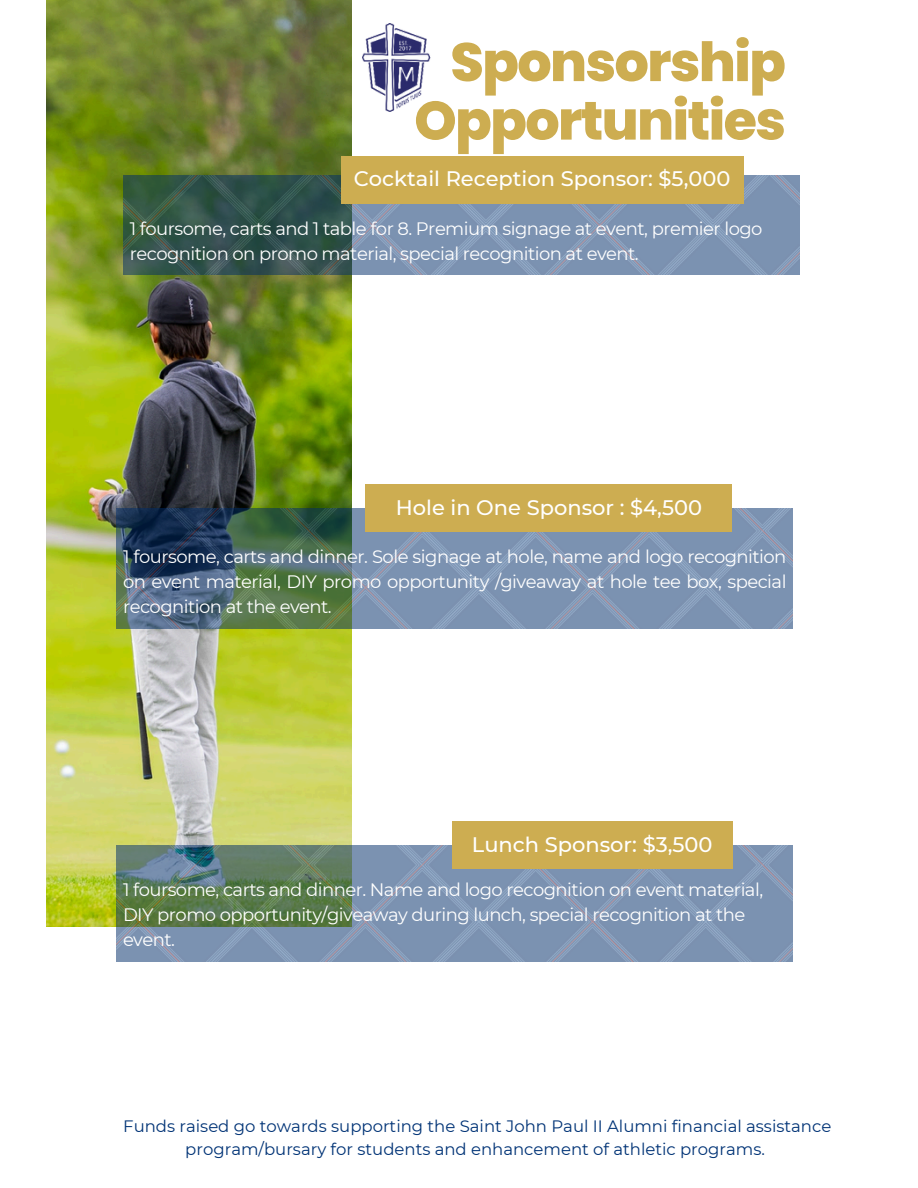
<style>
.page{position:relative;width:918px;height:1188px;background:#fff}
.page>*{position:absolute;margin:0;border:0;box-sizing:border-box;transform-origin:0 0}
.t1{font:800 54px/58.5px "Poppins";letter-spacing:-.03em;color:#cdad51;text-align:right}
.t2{font:500 21px "Montserrat";color:#fff}
.t3{font:18px/24.8px "Montserrat";letter-spacing:-.03em;color:#fff}
.t4{font:16.5px/22.5px "Montserrat";color:#003376;text-align:center}
</style>
<div class="page">
<img style="left:46px;top:0;width:305px;height:927px">
<img style="left:362px;top:23px;width:69px;height:88px">
<img style="left:116px;top:846px;width:676px;height:116px">
<img style="left:116px;top:508px;width:676px;height:121px">
<div style="left:366px;top:485px;width:366px;height:47px;background:#cdad51"></div>
<div style="left:452px;top:822px;width:280px;height:47px;background:#cdad51"></div>
<img style="left:123px;top:176px;width:676px;height:99px">
<div style="left:341px;top:156px;width:403px;height:47px;background:#cdad51"></div>
<p class="t1" style="left:414px;top:33px;width:373px">Sponsorship<br>Opportunities</p>
<h2 class="t2" style="left:354px;top:166px;width:378px">Cocktail Reception Sponsor: $5,000</h2>
<p class="t3" style="left:130px;top:217px;width:634px">1 foursome, carts and 1 table for 8. Premium signage at event, premier logo recognition on promo material, special recognition at event.</p>
<p class="t2" style="left:396px;top:495px;width:308px">Hole in One Sponsor : $4,500</p>
<p class="t3" style="left:123px;top:544px;width:665px;text-align:justify">1 foursome, carts and dinner. Sole signage at hole, name and logo recognition on event material, DIY promo opportunity /giveaway at hole tee box, special recognition at the event.</p>
<h1 class="t2" style="left:472px;top:832px;width:242px">Lunch Sponsor: $3,500</h1>
<h2 class="t3" style="left:123px;top:877px;width:642px">1 foursome, carts and dinner. Name and logo recognition on event material,<br>DIY promo opportunity/giveaway during lunch, special recognition at the event.</h2>
<p class="t4" style="left:123px;top:1115px;width:710px">Funds raised go towards supporting the Saint John Paul II Alumni financial assistance program/bursary for students and enhancement of athletic programs.</p>
</div>
